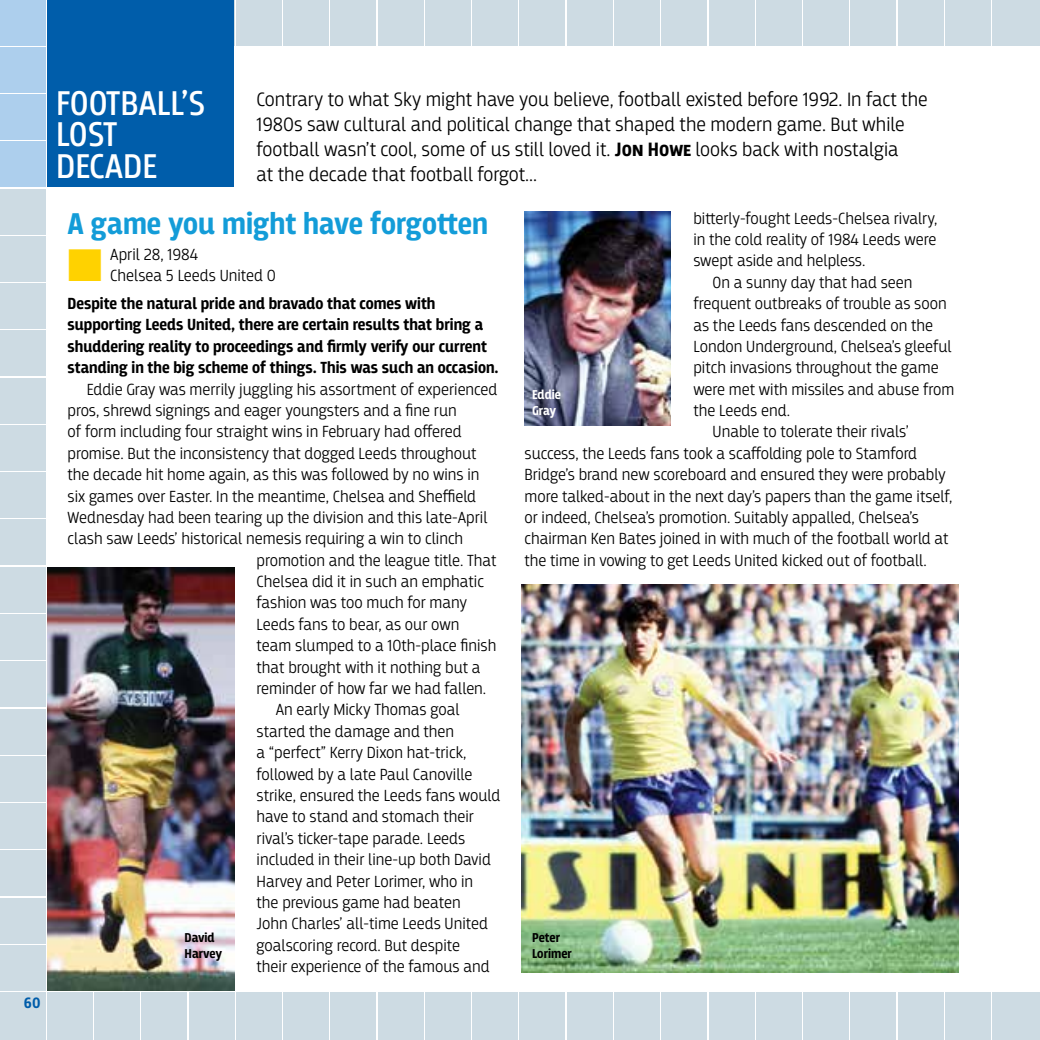
<style>
.page{position:relative;width:1040px;height:1040px;background:#fff}
.page>*{position:absolute;margin:0;border:0;box-sizing:border-box;transform-origin:0 0}
.t1{font:45.9px "Zapf Dingbats ITC";color:#ffd200}
.t2{font:36px/31.5px "Breakers";color:#fff}
.t3{font:700 31.5px "Breakers";color:#139cd8}
.t4{font:300 20.25px/24.8px "Breakers";color:#000}
.t5{font:300 16.88px/21.4px "Breakers";color:#000}
.t6{font:700 16.88px/21.4px "Breakers";color:#000}
.t7{font:700 15.75px "Breakers";color:#005daa}
.t8{font:700 13.5px/15.8px "Breakers";color:#000}
.t9{font:700 13.5px/15.8px "Breakers";color:#fff}
.s1{font-weight:700}
</style>
<div class="page">
<div style="left:662px;top:992px;width:44px;height:48px;background:#cddbe3"></div>
<div style="left:614px;top:992px;width:45px;height:48px;background:#cddbe3"></div>
<div style="left:567px;top:992px;width:45px;height:48px;background:#cddbe3"></div>
<div style="left:520px;top:992px;width:45px;height:48px;background:#cddbe3"></div>
<div style="left:472px;top:992px;width:46px;height:48px;background:#cddbe3"></div>
<div style="left:425px;top:992px;width:45px;height:48px;background:#cddbe3"></div>
<div style="left:378px;top:992px;width:45px;height:48px;background:#cddbe3"></div>
<div style="left:331px;top:992px;width:45px;height:48px;background:#cddbe3"></div>
<div style="left:284px;top:992px;width:44px;height:48px;background:#cddbe3"></div>
<div style="left:236px;top:992px;width:45px;height:48px;background:#cddbe3"></div>
<div style="left:189px;top:992px;width:45px;height:48px;background:#cddbe3"></div>
<div style="left:142px;top:992px;width:45px;height:48px;background:#cddbe3"></div>
<div style="left:94px;top:992px;width:46px;height:48px;background:#cddbe3"></div>
<div style="left:47px;top:992px;width:45px;height:48px;background:#cddbe3"></div>
<div style="left:709px;top:992px;width:45px;height:48px;background:#cddbe3"></div>
<div style="left:756px;top:992px;width:45px;height:48px;background:#cddbe3"></div>
<div style="left:803px;top:992px;width:45px;height:48px;background:#cddbe3"></div>
<div style="left:850px;top:992px;width:46px;height:48px;background:#cddbe3"></div>
<div style="left:898px;top:992px;width:45px;height:48px;background:#cddbe3"></div>
<div style="left:945px;top:992px;width:45px;height:48px;background:#cddbe3"></div>
<div style="left:992px;top:992px;width:48px;height:48px;background:#cddbe3"></div>
<div style="left:425px;top:0;width:45px;height:45px;background:#cddbe3"></div>
<div style="left:378px;top:0;width:45px;height:45px;background:#cddbe3"></div>
<div style="left:331px;top:0;width:45px;height:45px;background:#cddbe3"></div>
<div style="left:284px;top:0;width:44px;height:45px;background:#cddbe3"></div>
<div style="left:236px;top:0;width:45px;height:45px;background:#cddbe3"></div>
<div style="left:0;top:0;width:45px;height:45px;background:#adcfed"></div>
<div style="left:472px;top:0;width:46px;height:45px;background:#cddbe3"></div>
<div style="left:520px;top:0;width:45px;height:45px;background:#cddbe3"></div>
<div style="left:567px;top:0;width:45px;height:45px;background:#cddbe3"></div>
<div style="left:614px;top:0;width:45px;height:45px;background:#cddbe3"></div>
<div style="left:662px;top:0;width:44px;height:45px;background:#cddbe3"></div>
<div style="left:709px;top:0;width:45px;height:45px;background:#cddbe3"></div>
<div style="left:756px;top:0;width:45px;height:45px;background:#cddbe3"></div>
<div style="left:803px;top:0;width:45px;height:45px;background:#cddbe3"></div>
<div style="left:850px;top:0;width:46px;height:45px;background:#cddbe3"></div>
<div style="left:898px;top:0;width:45px;height:45px;background:#cddbe3"></div>
<div style="left:945px;top:0;width:45px;height:45px;background:#cddbe3"></div>
<div style="left:992px;top:0;width:48px;height:45px;background:#cddbe3"></div>
<div style="left:0;top:47px;width:45px;height:45px;background:#adcfed"></div>
<div style="left:0;top:94px;width:45px;height:46px;background:#adcfed"></div>
<div style="left:0;top:142px;width:45px;height:45px;background:#adcfed"></div>
<div style="left:0;top:189px;width:45px;height:45px;background:#cddbe3"></div>
<div style="left:0;top:236px;width:45px;height:45px;background:#cddbe3"></div>
<div style="left:0;top:283px;width:45px;height:45px;background:#cddbe3"></div>
<div style="left:0;top:331px;width:45px;height:45px;background:#cddbe3"></div>
<div style="left:0;top:378px;width:45px;height:45px;background:#cddbe3"></div>
<div style="left:0;top:425px;width:45px;height:45px;background:#cddbe3"></div>
<div style="left:0;top:472px;width:45px;height:46px;background:#cddbe3"></div>
<div style="left:0;top:520px;width:45px;height:45px;background:#cddbe3"></div>
<div style="left:0;top:567px;width:45px;height:45px;background:#cddbe3"></div>
<div style="left:0;top:614px;width:45px;height:45px;background:#cddbe3"></div>
<div style="left:0;top:662px;width:45px;height:44px;background:#cddbe3"></div>
<div style="left:0;top:709px;width:45px;height:45px;background:#cddbe3"></div>
<div style="left:0;top:756px;width:45px;height:45px;background:#cddbe3"></div>
<div style="left:0;top:803px;width:45px;height:45px;background:#cddbe3"></div>
<div style="left:0;top:850px;width:45px;height:45px;background:#cddbe3"></div>
<div style="left:0;top:898px;width:45px;height:45px;background:#cddbe3"></div>
<div style="left:0;top:945px;width:45px;height:45px;background:#cddbe3"></div>
<div style="left:0;top:992px;width:45px;height:48px;background:#cddbe3"></div>
<div style="left:47px;top:0;width:187px;height:187px;background:#005daa"></div>
<img style="left:47px;top:567px;width:187px;height:423px">
<img style="left:521px;top:584px;width:438px;height:389px">
<img style="left:524px;top:212px;width:147px;height:213px">
<p class="t7" style="left:24px;top:993px;width:18px">60</p>
<h2 class="t2" style="left:56px;top:88px;width:151px">FOOTBALL’S<br>LOST<br>DECADE</h2>
<p class="t4" style="left:256px;top:87px;width:672px">Contrary to what Sky might have you believe, football existed before 1992. In fact the 1980s saw cultural and political change that shaped the modern game. But while football wasn’t cool, some of us still loved it. <span class="s1">Jon Howe</span> looks back with nostalgia<br>at the decade that football forgot...</p>
<h3 class="t3" style="left:68px;top:205px;width:422px">A game you might have forgotten</h3>
<h1 class="t1" style="left:68px;top:243px;width:37px">■</h1>
<p class="t5" style="left:110px;top:243px;width:167px">April 28, 1984<br>Chelsea 5 Leeds United 0</p>
<p class="t6" style="left:68px;top:293px;width:433px">Despite the natural pride and bravado that comes with supporting Leeds United, there are certain results that bring a shuddering reality to proceedings and firmly verify our current standing in the big scheme of things. This was such an occasion.</p>
<p class="t5" style="left:87px;top:378px;width:412px">Eddie Gray was merrily juggling his assortment of experienced</p>
<p class="t5" style="left:68px;top:400px;width:391px">pros, shrewd signings and eager youngsters and a fine run</p>
<p class="t5" style="left:68px;top:421px;width:395px">of form including four straight wins in February had offered</p>
<p class="t5" style="left:68px;top:442px;width:410px">promise. But the inconsistency that dogged Leeds throughout</p>
<p class="t5" style="left:68px;top:464px;width:413px">the decade hit home again, as this was followed by no wins in</p>
<p class="t5" style="left:68px;top:485px;width:410px">six games over Easter. In the meantime, Chelsea and Sheffield</p>
<p class="t5" style="left:68px;top:507px;width:421px">Wednesday had been tearing up the division and this late-April</p>
<p class="t5" style="left:68px;top:528px;width:397px">clash saw Leeds’ historical nemesis requiring a win to clinch</p>
<p class="t5" style="left:257px;top:549px;width:241px">promotion and the league title. That</p>
<p class="t5" style="left:257px;top:571px;width:229px">Chelsea did it in such an emphatic</p>
<p class="t5" style="left:257px;top:592px;width:212px">fashion was too much for many</p>
<p class="t5" style="left:257px;top:613px;width:204px">Leeds fans to bear, as our own</p>
<p class="t5" style="left:257px;top:635px;width:241px">team slumped to a 10th-place finish</p>
<p class="t5" style="left:257px;top:656px;width:225px">that brought with it nothing but a</p>
<p class="t5" style="left:257px;top:678px;width:231px">reminder of how far we had fallen.</p>
<p class="t5" style="left:276px;top:699px;width:185px">An early Micky Thomas goal</p>
<p class="t5" style="left:257px;top:720px;width:199px">started the damage and then</p>
<p class="t5" style="left:257px;top:742px;width:211px">a “perfect” Kerry Dixon hat-trick,</p>
<p class="t5" style="left:257px;top:763px;width:217px">followed by a late Paul Canoville</p>
<p class="t5" style="left:257px;top:784px;width:245px">strike, ensured the Leeds fans would</p>
<p class="t5" style="left:257px;top:806px;width:219px">have to stand and stomach their</p>
<p class="t5" style="left:257px;top:827px;width:210px">rival’s ticker-tape parade. Leeds</p>
<p class="t5" style="left:257px;top:849px;width:236px">included in their line-up both David</p>
<p class="t5" style="left:257px;top:870px;width:218px">Harvey and Peter Lorimer, who in</p>
<p class="t5" style="left:257px;top:891px;width:206px">the previous game had beaten</p>
<p class="t5" style="left:257px;top:913px;width:233px">John Charles’ all-time Leeds United</p>
<p class="t5" style="left:257px;top:934px;width:205px">goalscoring record. But despite</p>
<p class="t5" style="left:257px;top:956px;width:234px">their experience of the famous and</p>
<p class="t5" style="left:693px;top:207px;width:245px;text-align:justify">bitterly-fought Leeds-Chelsea rivalry, in the cold reality of 1984 Leeds were swept aside and helpless.</p>
<p class="t5" style="left:712px;top:271px;width:201px">On a sunny day that had seen</p>
<p class="t5" style="left:693px;top:293px;width:255px">frequent outbreaks of trouble as soon</p>
<p class="t5" style="left:693px;top:314px;width:241px">as the Leeds fans descended on the</p>
<p class="t5" style="left:693px;top:336px;width:260px">London Underground, Chelsea’s gleeful</p>
<p class="t5" style="left:693px;top:357px;width:247px">pitch invasions throughout the game</p>
<p class="t5" style="left:693px;top:378px;width:262px">were met with missiles and abuse from</p>
<p class="t5" style="left:693px;top:400px;width:98px">the Leeds end.</p>
<p class="t5" style="left:712px;top:421px;width:198px">Unable to tolerate their rivals’</p>
<p class="t5" style="left:524px;top:442px;width:394px">success, the Leeds fans took a scaffolding pole to Stamford</p>
<p class="t5" style="left:524px;top:464px;width:423px">Bridge’s brand new scoreboard and ensured they were probably</p>
<p class="t5" style="left:524px;top:485px;width:429px">more talked-about in the next day’s papers than the game itself,</p>
<p class="t5" style="left:524px;top:507px;width:396px">or indeed, Chelsea’s promotion. Suitably appalled, Chelsea’s</p>
<p class="t5" style="left:524px;top:528px;width:425px">chairman Ken Bates joined in with much of the football world at</p>
<p class="t5" style="left:524px;top:549px;width:404px">the time in vowing to get Leeds United kicked out of football.</p>
<p class="t9" style="left:532px;top:387px;width:30px">Eddie<br>Gray</p>
<p class="t8" style="left:184px;top:930px;width:39px">David<br>Harvey</p>
<p class="t8" style="left:532px;top:930px;width:41px">Peter<br>Lorimer</p>
</div>
